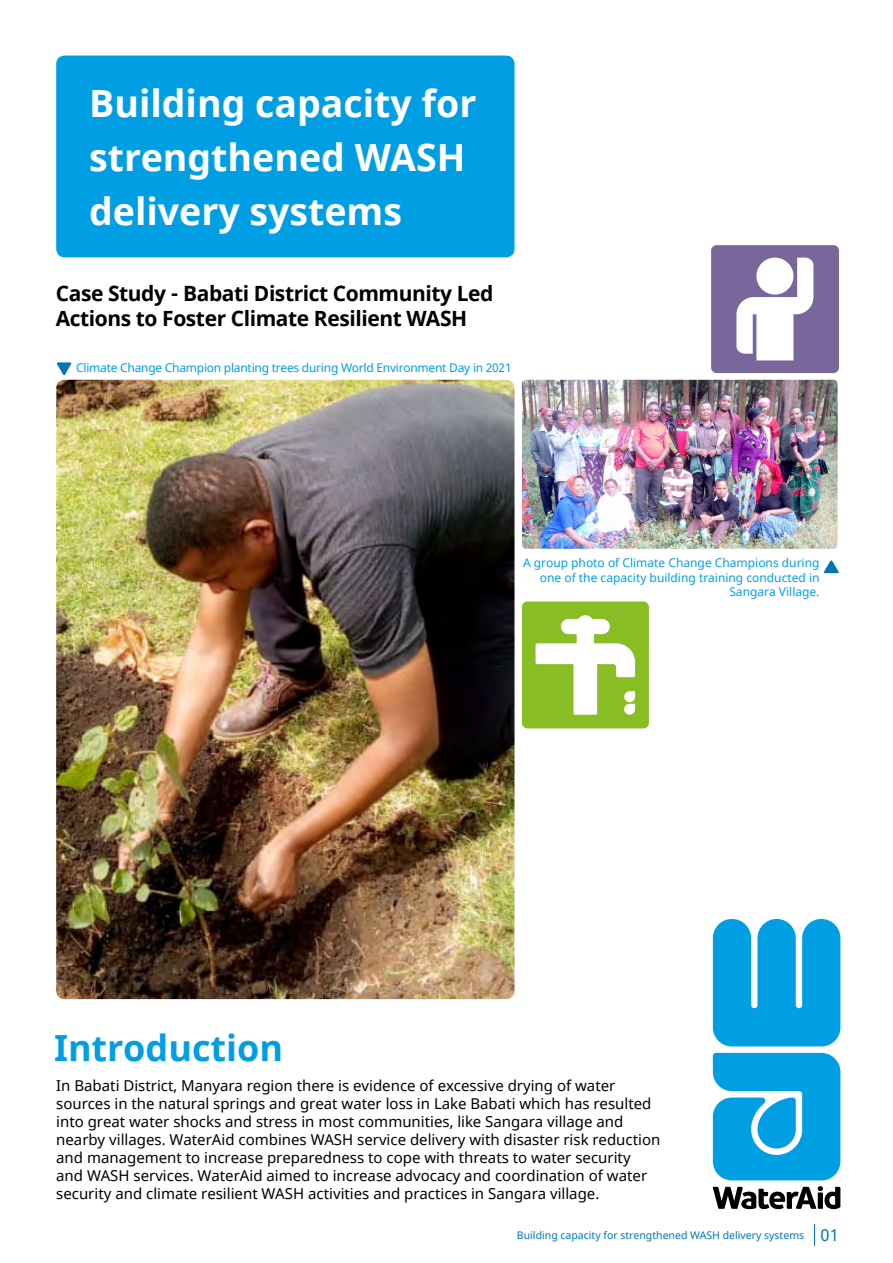
<style>
.page{position:relative;width:893px;height:1263px;background:#fff}
.page>*{position:absolute;margin:0;border:0;box-sizing:border-box;transform-origin:0 0}
.t1{font:700 37.5px/54px "Noto Sans";color:#fff}
.t2{font:700 36px "Noto Sans";color:#009fe3}
.t3{font:700 21px/25.2px "Noto Sans";letter-spacing:-.02em;color:#000}
.t4{font:15px/18px "Noto Sans";color:#000}
.t5{font:12px/14.4px "Noto Sans";color:#009fe3;text-align:right}
.t6{font:12px "Noto Sans";letter-spacing:-.02em;color:#009fe3}
.t7{font:10.5px "Noto Sans";color:#0077b3}
.s1{font-size:16.5px}
</style>
<div class="page">
<svg style="left:814px;top:1224px;width:1px;height:21px"></svg>
<div style="left:522px;top:601px;width:127px;height:127px;background:#89bd24;border-radius:5px"></div>
<svg style="left:536px;top:615px;width:99px;height:100px"></svg>
<div style="left:56px;top:56px;width:458px;height:201px;background:#009fe3;border-radius:9px"></div>
<svg style="left:713px;top:919px;width:127px;height:127px;background:#1ba9e5"></svg>
<svg style="left:713px;top:1053px;width:127px;height:127px;background:#1daae6"></svg>
<svg style="left:713px;top:1186px;width:127px;height:23px"></svg>
<svg style="left:57px;top:362px;width:15px;height:13px"></svg>
<svg style="left:824px;top:560px;width:15px;height:13px"></svg>
<img style="left:56px;top:380px;width:458px;height:619px">
<img style="left:522px;top:380px;width:316px;height:169px">
<div style="left:711px;top:245px;width:128px;height:128px;background:#79679c;border-radius:5px"></div>
<svg style="left:736px;top:258px;width:77px;height:102px"></svg>
<h1 class="t1" style="left:89px;top:77px;width:389px">Building capacity for strengthened WASH delivery systems</h1>
<h3 class="t3" style="left:56px;top:281px;width:439px">Case Study - Babati District Community Led<br>Actions to Foster Climate Resilient WASH</h3>
<p class="t6" style="left:76px;top:360px;width:437px">Climate Change Champion planting trees during World Environment Day in 2021</p>
<p class="t5" style="left:523px;top:556px;width:298px">A group photo of Climate Change Champions during one of the capacity building training conducted in<br>Sangara Village.</p>
<h2 class="t2" style="left:54px;top:1022px;width:231px">Introduction</h2>
<p class="t4" style="left:56px;top:1077px;width:606px">In Babati District, Manyara region there is evidence of excessive drying of water sources in the natural springs and great water loss in Lake Babati which has resulted into great water shocks and stress in most communities, like Sangara village and nearby villages. WaterAid combines WASH service delivery with disaster risk reduction and management to increase preparedness to cope with threats to water security and WASH services. WaterAid aimed to increase advocacy and coordination of water security and climate resilient WASH activities and practices in Sangara village.</p>
<p class="t7" style="left:517px;top:1227px;width:323px">Building capacity for strengthened WASH delivery systems <span class="s1">01</span></p>
</div>
